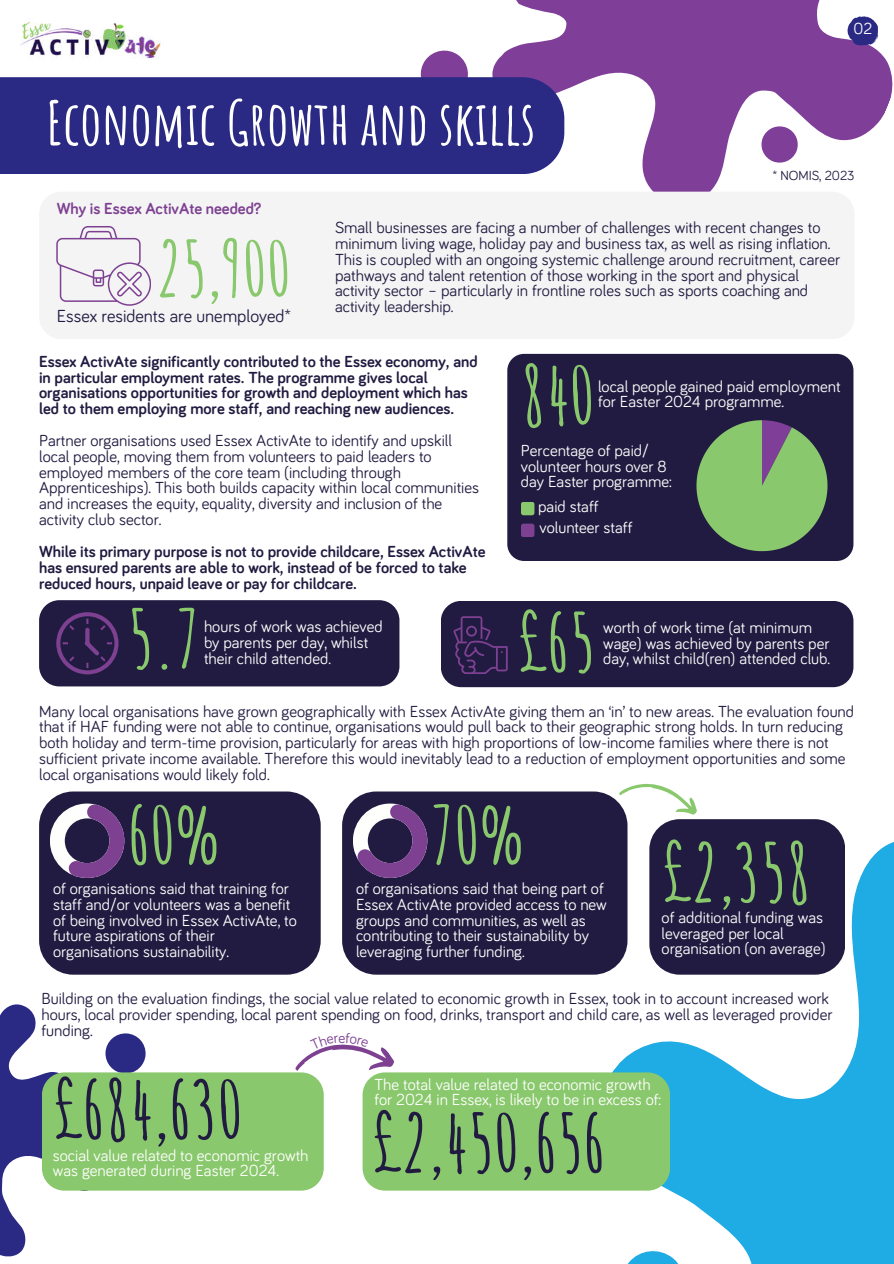
<style>
.page{position:relative;width:894px;height:1264px;background:#fff}
.page>*{position:absolute;margin:0;border:0;box-sizing:border-box;transform-origin:0 0}
.t1{font:700 78.75px "Amatic SC";color:#89c86c}
.t2{font:700 78.75px "Amatic SC";color:#211b41}
.t3{font:700 75px "Amatic SC";color:#89c86c}
.t4{font:700 60px "Amatic SC";color:#fefefd}
.t5{font:18px "Bariol";color:#211b41}
.t6{font:16.5px/15.8px "Bariol";color:#211b41}
.t7{font:16.5px/15.8px "Bariol";color:#fefefd}
.t8{font:700 16.5px/15.8px "Bariol";color:#211b41}
.t9{font:700 16.5px "Bariol";color:#7e4192}
.t10{font:13.5px "Bariol";color:#211b41}
</style>
<div class="page">
<svg style="left:492px;top:0;width:401px;height:210px;fill:#7f3f98"></svg>
<svg style="left:420px;top:50px;width:48px;height:27px"></svg>
<svg style="left:755px;top:121px;width:48px;height:47px"></svg>
<svg style="left:431px;top:796px;width:462px;height:467px"></svg>
<svg style="left:876px;top:796px;width:17px;height:29px"></svg>
<svg style="left:608px;top:1238px;width:89px;height:25px"></svg>
<svg style="left:0;top:946px;width:135px;height:311px"></svg>
<svg style="left:95px;top:1023px;width:51px;height:49px"></svg>
<img style="left:20px;top:22px;width:141px;height:37px">
<div style="left:0;top:77px;width:564px;height:97px;background:#2a2a85"></div>
<div style="left:39px;top:192px;width:815px;height:147px;background:#f4f4f4;border-radius:22px"></div>
<svg style="left:56px;top:226px;width:95px;height:80px"></svg>
<svg style="left:847px;top:16px;width:30px;height:29px"></svg>
<div style="left:507px;top:354px;width:346px;height:207px;background:#211b41;border-radius:17px"></div>
<div style="left:521px;top:502px;width:13px;height:13px;background:#89c86c;border-radius:3px"></div>
<div style="left:521px;top:523px;width:13px;height:14px;background:#7e4192;border-radius:3px"></div>
<div style="left:39px;top:600px;width:360px;height:86px;background:#211b41;border-radius:20px"></div>
<div style="left:440px;top:601px;width:413px;height:86px;background:#211b41;border-radius:20px"></div>
<svg style="left:453px;top:616px;width:54px;height:57px"></svg>
<svg style="left:696px;top:420px;width:131px;height:131px"></svg>
<svg style="left:56px;top:612px;width:62px;height:62px"></svg>
<div style="left:39px;top:791px;width:281px;height:183px;background:#211b41;border-radius:34px"></div>
<svg style="left:50px;top:803px;width:74px;height:75px"></svg>
<div style="left:649px;top:819px;width:195px;height:155px;background:#211b41;border-radius:30px"></div>
<div style="left:342px;top:791px;width:285px;height:183px;background:#211b41;border-radius:34px"></div>
<svg style="left:353px;top:803px;width:74px;height:75px"></svg>
<svg style="left:618px;top:783px;width:83px;height:36px"></svg>
<div style="left:42px;top:1072px;width:281px;height:118px;background:#89c86c;border-radius:22px"></div>
<div style="left:362px;top:1072px;width:308px;height:118px;background:#89c86c;border-radius:22px"></div>
<svg style="left:295px;top:1044px;width:99px;height:27px"></svg>
<h3 class="t4" style="left:46px;top:84px;width:490px">Economic Growth and skills</h3>
<p class="t9" style="left:57px;top:201px;width:206px">Why is Essex ActivAte needed?</p>
<p class="t7" style="left:853px;top:22px;width:20px">02</p>
<p class="t10" style="left:772px;top:170px;width:84px">* NOMIS, 2023</p>
<h2 class="t3" style="left:156px;top:221px;width:136px">25,900</h2>
<p class="t5" style="left:57px;top:308px;width:236px">Essex residents are unemployed*</p>
<p class="t6" style="left:335px;top:221px;width:506px">Small businesses are facing a number of challenges with recent changes to minimum living wage, holiday pay and business tax, as well as rising inflation.<br>This is coupled with an ongoing systemic challenge around recruitment, career pathways and talent retention of those working in the sport and physical activity sector – particularly in frontline roles such as sports coaching and activity leadership.</p>
<p class="t8" style="left:39px;top:354px;width:440px">Essex ActivAte significantly contributed to the Essex economy, and in particular employment rates. The programme gives local organisations opportunities for growth and deployment which has led to them employing more staff, and reaching new audiences.</p>
<p class="t6" style="left:39px;top:433px;width:441px">Partner organisations used Essex ActivAte to identify and upskill local people, moving them from volunteers to paid leaders to employed members of the core team (including through Apprenticeships). This both builds capacity within local communities and increases the equity, equality, diversity and inclusion of the activity club sector.</p>
<p class="t8" style="left:39px;top:545px;width:448px">While its primary purpose is not to provide childcare, Essex ActivAte has ensured parents are able to work, instead of be forced to take reduced hours, unpaid leave or pay for childcare.</p>
<h1 class="t1" style="left:520px;top:345px;width:75px">840</h1>
<p class="t7" style="left:598px;top:379px;width:244px">local people gained paid employment for Easter 2024 programme.</p>
<p class="t7" style="left:521px;top:443px;width:152px">Percentage of paid/ volunteer hours over 8 day Easter programme:</p>
<p class="t7" style="left:538px;top:497px;width:96px;line-height:20.9px">paid staff volunteer staff</p>
<h1 class="t1" style="left:127px;top:588px;width:74px">5.7</h1>
<p class="t7" style="left:204px;top:619px;width:180px">hours of work was achieved by parents per day, whilst their child attended.</p>
<h1 class="t1" style="left:515px;top:592px;width:81px">£65</h1>
<p class="t7" style="left:603px;top:620px;width:228px">worth of work time (at minimum wage) was achieved by parents per day, whilst child(ren) attended club.</p>
<p class="t6" style="left:39px;top:704px;width:816px">Many local organisations have grown geographically with Essex ActivAte giving them an ‘in’ to new areas. The evaluation found that if HAF funding were not able to continue, organisations would pull back to their geographic strong holds. In turn reducing both holiday and term-time provision, particularly for areas with high proportions of low-income families where there is not sufficient private income available. Therefore this would inevitably lead to a reduction of employment opportunities and some local organisations would likely fold.</p>
<h1 class="t1" style="left:128px;top:784px;width:94px">60%</h1>
<p class="t7" style="left:53px;top:881px;width:245px">of organisations said that training for staff and/or volunteers was a benefit of being involved in Essex ActivAte, to future aspirations of their organisations sustainability.</p>
<h1 class="t1" style="left:430px;top:784px;width:96px">70%</h1>
<p class="t7" style="left:356px;top:881px;width:252px">of organisations said that being part of Essex ActivAte provided access to new groups and communities, as well as contributing to their sustainability by leveraging further funding.</p>
<p class="t6" style="left:41px;top:991px;width:792px">Building on the evaluation findings, the social value related to economic growth in Essex, took in to account increased work hours, local provider spending, local parent spending on food, drinks, transport and child care, as well as leveraged provider funding.</p>
<h1 class="t2" style="left:51px;top:1059px;width:193px">£684,630</h1>
<p class="t7" style="left:53px;top:1148px;width:257px">social value related to economic growth was generated during Easter 2024.</p>
<h1 class="t1" style="left:660px;top:822px;width:152px">£2,358</h1>
<p class="t7" style="left:661px;top:910px;width:165px">of additional funding was leveraged per local organisation (on average)</p>
<p class="t7" style="left:374px;top:1076px;width:288px">The total value related to economic growth for 2024 in Essex, is likely to be in excess of:</p>
<h1 class="t2" style="left:370px;top:1092px;width:237px">£2,450,656</h1>
</div>
